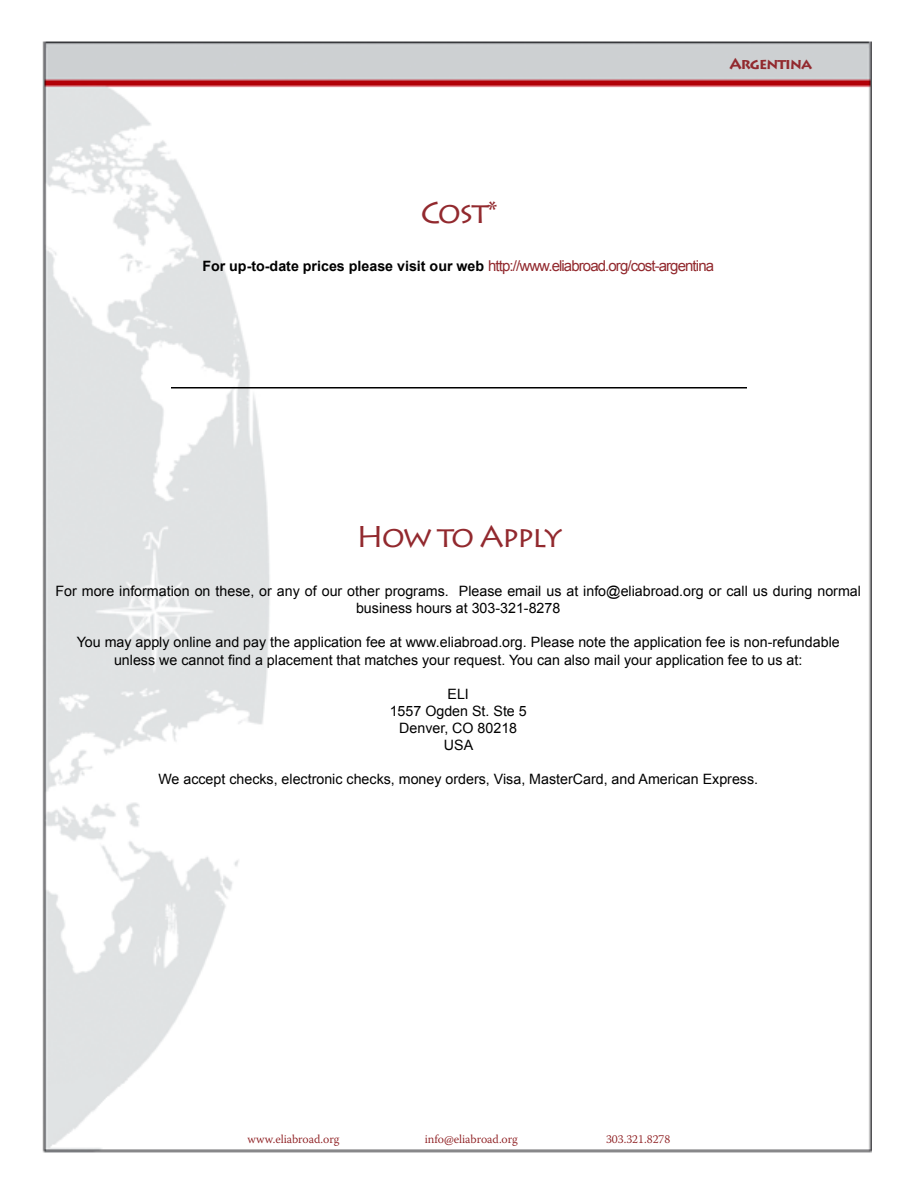
<style>
.page{position:relative;width:918px;height:1188px;background:#fff}
.page>*{position:absolute;margin:0;border:0;box-sizing:border-box;transform-origin:0 0}
.t1{font:30px "Lithos Pro";letter-spacing:-.06em;color:#92292e}
.t2{font:15px "Arial";letter-spacing:-.06em;color:#92292e}
.t3{font:700 15px "Lithos Pro";letter-spacing:-.06em;color:#92292e}
.t4{font:14.25px/17.1px "Arial";color:#000;text-align:center}
.t5{font:300 12px "Warnock Pro";color:#8b181b}
.s1{font-weight:700;font-size:14.25px;color:#000}
</style>
<div class="page">
<img style="left:42px;top:41px;width:829px;height:1112px">
<hr style="left:171px;top:387px;width:576px;height:1px;background:#000">
<p class="t3" style="left:729px;top:55px;width:84px">Argentina</p>
<h1 class="t1" style="left:420px;top:195px;width:79px">Cost*</h1>
<p class="t2" style="left:202px;top:256px;width:513px"><span class="s1">For up-to-date prices please visit our web</span> http://www.eliabroad.org/cost-argentina</p>
<h1 class="t1" style="left:356px;top:519px;width:207px">How to Apply</h1>
<p class="t4" style="left:56px;top:583px;width:807px">For more information on these, or any of our other programs. Please email us at info@eliabroad.org or call us during normal business hours at 303-321-8278</p>
<p class="t4" style="left:77px;top:634px;width:765px">You may apply online and pay the application fee at www.eliabroad.org. Please note the application fee is non-refundable unless we cannot find a placement that matches your request. You can also mail your application fee to us at:</p>
<p class="t4" style="left:390px;top:685px;width:139px">ELI<br>1557 Ogden St. Ste 5<br>Denver, CO 80218<br>USA</p>
<p class="t4" style="left:158px;top:771px;width:601px">We accept checks, electronic checks, money orders, Visa, MasterCard, and American Express.</p>
<p class="t5" style="left:248px;top:1132px;width:93px">www.eliabroad.org</p>
<p class="t5" style="left:425px;top:1132px;width:95px">info@eliabroad.org</p>
<p class="t5" style="left:606px;top:1132px;width:66px">303.321.8278</p>
</div>
